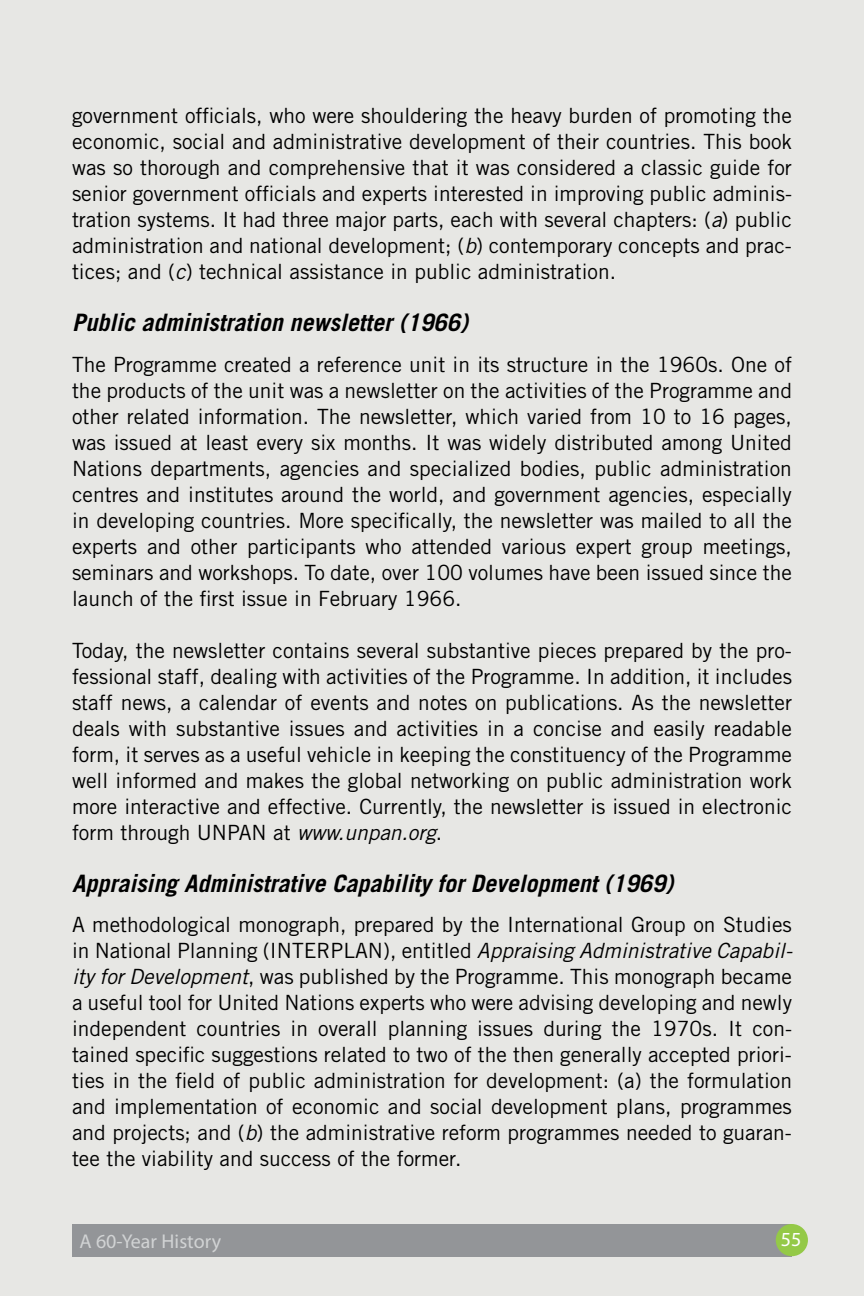
<style>
.page{position:relative;width:864px;height:1296px;background:#e7e7e4}
.page>*{position:absolute;margin:0;border:0;box-sizing:border-box;transform-origin:0 0}
.t1{font:italic 700 24px "Trade Gothic LT Std";color:#000}
.t2{font:21px/26px "Trade Gothic LT Std";color:#000;text-align:justify}
.t3{font:20px "Myriad Pro";color:#d1d3d4}
.t4{font:20px "Myriad Pro";color:#fff}
.s1{font-style:italic}
</style>
<div class="page">
<div style="left:72px;top:1224px;width:720px;height:32px;background:#939598"></div>
<div style="left:776px;top:1224px;width:32px;height:32px;background:#94c947;border-radius:50%"></div>
<p class="t2" style="left:72px;top:102px;width:722px">government officials, who were shouldering the heavy burden of promoting the economic, social and administrative development of their countries. This book was so thorough and comprehensive that it was considered a classic guide for senior government officials and experts interested in improving public adminis&shy;tration systems. It had three major parts, each with several chapters: (<span class="s1">a</span>) public administration and national development; (<span class="s1">b</span>) contemporary concepts and prac&shy;tices; and (<span class="s1">c</span>) technical assistance in public administration.</p>
<p class="t1" style="left:72px;top:308px;width:398px">Public administration newsletter (1966)</p>
<p class="t2" style="left:72px;top:351px;width:722px">The Programme created a reference unit in its structure in the 1960s. One of the products of the unit was a newsletter on the activities of the Programme and other related information. The newsletter, which varied from 10 to 16 pages, was issued at least every six months. It was widely distributed among United Nations departments, agencies and specialized bodies, public administration centres and institutes around the world, and government agencies, especially in developing countries. More specifically, the newsletter was mailed to all the experts and other participants who attended various expert group meetings, seminars and workshops. To date, over 100 volumes have been issued since the launch of the first issue in February 1966.</p>
<p class="t2" style="left:72px;top:637px;width:722px">Today, the newsletter contains several substantive pieces prepared by the pro&shy;fessional staff, dealing with activities of the Programme. In addition, it includes staff news, a calendar of events and notes on publications. As the newsletter deals with substantive issues and activities in a concise and easily readable form, it serves as a useful vehicle in keeping the constituency of the Programme well informed and makes the global networking on public administration work more interactive and effective. Currently, the newsletter is issued in electronic form through UNPAN at <span class="s1">www.unpan.org</span>.</p>
<p class="t1" style="left:72px;top:868px;width:603px">Appraising Administrative Capability for Development (1969)</p>
<p class="t2" style="left:72px;top:911px;width:722px">A methodological monograph, prepared by the International Group on Studies in National Planning (INTERPLAN), entitled <span class="s1">Appraising Administrative Capabil&shy;ity for Development</span>, was published by the Programme. This monograph became a useful tool for United Nations experts who were advising developing and newly independent countries in overall planning issues during the 1970s. It con&shy;tained specific suggestions related to two of the then generally accepted priori&shy;ties in the field of public administration for development: (a) the formulation and implementation of economic and social development plans, programmes and projects; and (<span class="s1">b</span>) the administrative reform programmes needed to guaran&shy;tee the viability and success of the former.</p>
<p class="t3" style="left:80px;top:1229px;width:143px">A 60-Year History</p>
<p class="t4" style="left:781px;top:1227px;width:22px">55</p>
</div>
